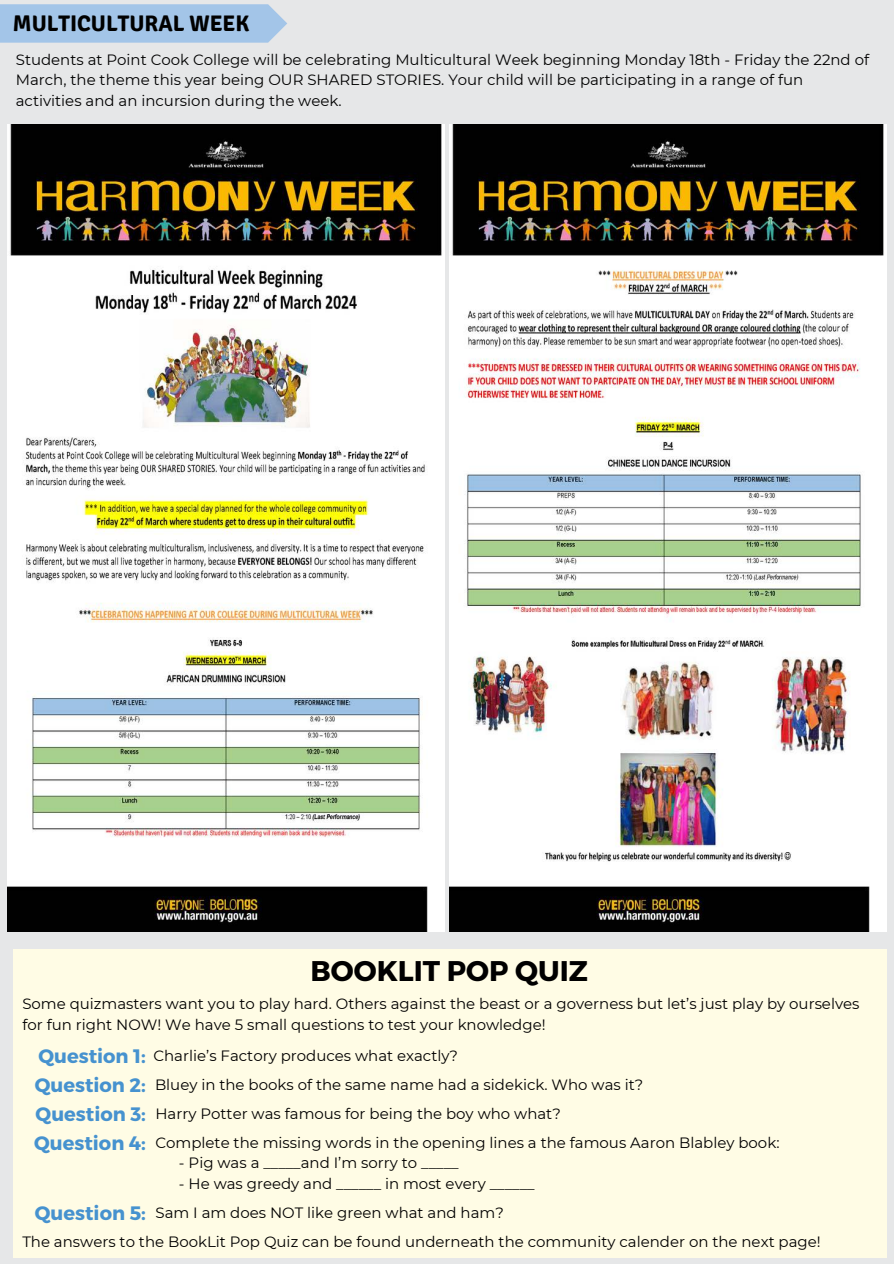
<style>
.page{position:relative;width:894px;height:1264px;background:#fff}
.page>*{position:absolute;margin:0;border:0;box-sizing:border-box;transform-origin:0 0}
.t1{font:700 28.5px "Montserrat";color:#000}
.t2{font:700 22.5px "Signika";color:#000}
.t3{font:700 19.5px "Montserrat";color:#4692cf}
.t4{font:15px/20.2px "Montserrat";color:#000}
</style>
<div class="page">
<div style="left:0;top:0;width:893px;height:1263px;background:#e6e7e8"></div>
<img style="left:449px;top:124px;width:436px;height:807px">
<img style="left:7px;top:124px;width:437px;height:807px">
<svg style="left:0;top:4px;width:287px;height:39px;background:#a6c6e8"></svg>
<div style="left:13px;top:949px;width:873px;height:308px;background:#fffce5"></div>
<p class="t2" style="left:13px;top:10px;width:238px">MULTICULTURAL WEEK</p>
<p class="t4" style="left:16px;top:49px;width:854px">Students at Point Cook College will be celebrating Multicultural Week beginning Monday 18th - Friday the 22nd of<br>March, the theme this year being OUR SHARED STORIES. Your child will be participating in a range of fun activities and an incursion during the week.</p>
<h1 class="t1" style="left:310px;top:952px;width:279px">BOOKLIT POP QUIZ</h1>
<p class="t4" style="left:22px;top:993px;width:838px;line-height:20.9px">Some quizmasters want you to play hard. Others against the beast or a governess but let’s just play by ourselves for fun right NOW! We have 5 small questions to test your knowledge!</p>
<p class="t4" style="left:153px;top:1045px;width:306px">Charlie’s Factory produces what exactly?</p>
<p class="t4" style="left:155px;top:1074px;width:489px">Bluey in the books of the same name had a sidekick. Who was it?</p>
<p class="t4" style="left:155px;top:1103px;width:407px">Harry Potter was famous for being the boy who what?</p>
<p class="t4" style="left:155px;top:1132px;width:625px">Complete the missing words in the opening lines a the famous Aaron Blabley book:</p>
<p class="t4" style="left:179px;top:1152px;width:281px">- Pig was a _____and I’m sorry to _____</p>
<p class="t4" style="left:179px;top:1173px;width:357px">- He was greedy and ______ in most every ______</p>
<p class="t4" style="left:155px;top:1202px;width:350px">Sam I am does NOT like green what and ham?</p>
<p class="t4" style="left:22px;top:1231px;width:799px">The answers to the BookLit Pop Quiz can be found underneath the community calender on the next page!</p>
<h3 class="t3" style="left:38px;top:1043px;width:109px">Question 1:</h3>
<h3 class="t3" style="left:35px;top:1072px;width:113px">Question 2:</h3>
<h3 class="t3" style="left:36px;top:1101px;width:112px">Question 3:</h3>
<h3 class="t3" style="left:34px;top:1129px;width:113px">Question 4:</h3>
<h3 class="t3" style="left:35px;top:1199px;width:112px">Question 5:</h3>
</div>
